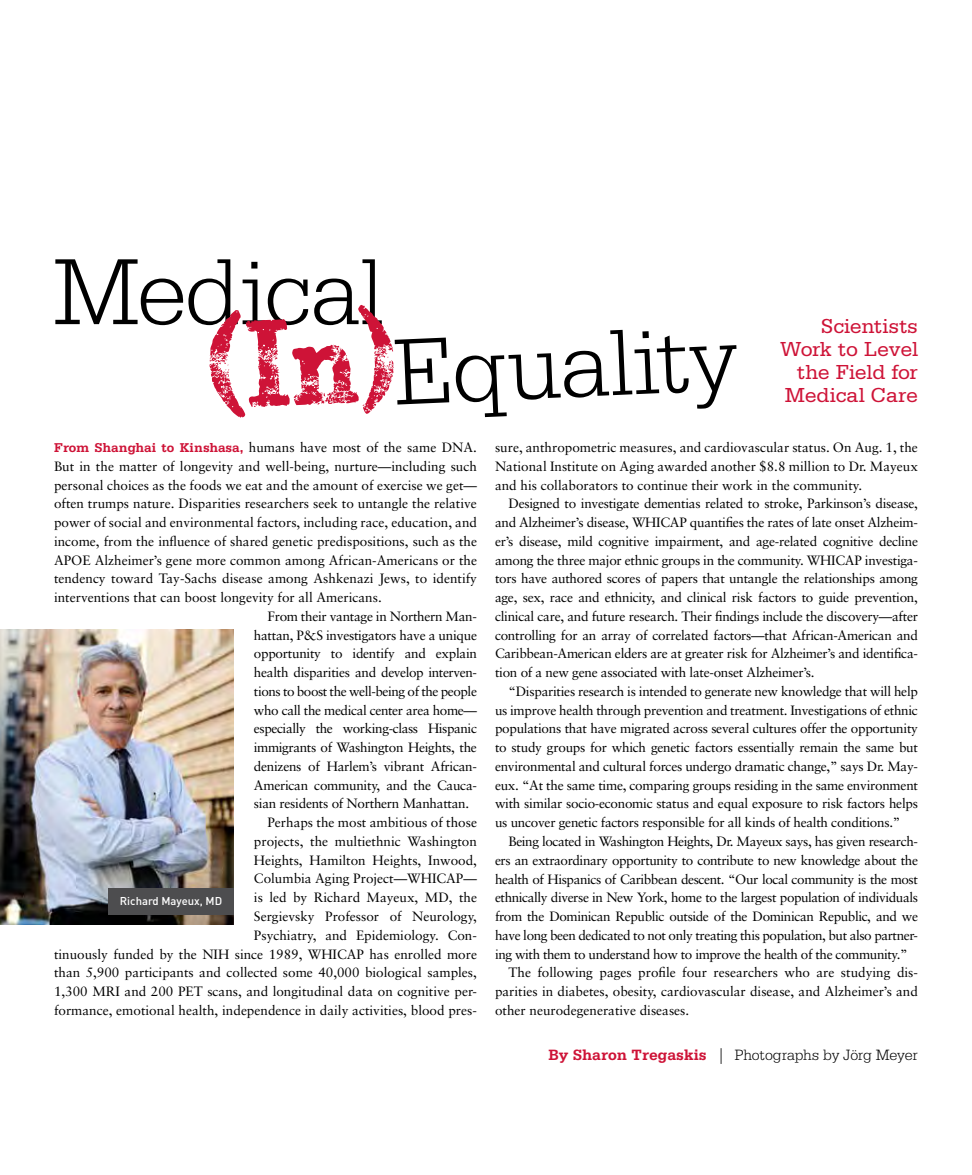
<style>
.page{position:relative;width:972px;height:1175px;background:#fff}
.page>*{position:absolute;margin:0;border:0;box-sizing:border-box;transform-origin:0 0}
.t1{font:300 99px "Serifa";letter-spacing:-.015em;color:#000}
.t2{font:21.45px/23px "Serifa";letter-spacing:-.01em;color:#ce1337;text-align:right}
.t3{font:300 15.75px "Serifa";letter-spacing:-.01em;color:#000}
.t4{font:13.5px/18.8px "Sabon";color:#000;text-align:justify}
.t5{font:13.5px "Sabon";letter-spacing:-.03em;color:#000}
.t6{font:13.5px "Sabon";letter-spacing:-.02em;color:#000}
.t7{font:500 11.25px "DIN";color:#fff}
.s1{font-family:"Serifa";font-weight:700;color:#ce1337}
.s2{font-weight:700;color:#ce1337}
</style>
<div class="page">
<svg style="left:209px;top:305px;width:185px;height:112px"></svg>
<img style="left:0;top:629px;width:234px;height:295px">
<div style="left:108px;top:887px;width:126px;height:27px;background:#4d4d4f"></div>
<h1 class="t1" style="left:52px;top:236px;width:332px">Medical</h1>
<h1 class="t1" style="left:391px;top:319px;width:346px;rotate:-3deg">Equality</h1>
<h2 class="t2" style="left:780px;top:315px;width:139px">Scientists<br>Work to Level the Field for<br>Medical Care</h2>
<p class="t4" style="left:54px;top:438px;width:425px"><span class="s1">From Shanghai to Kinshasa,</span> humans have most of the same DNA.</p>
<p class="t4" style="left:54px;top:456px;width:425px">But in the matter of longevity and well-being, nurture—including such</p>
<p class="t4" style="left:54px;top:475px;width:425px">personal choices as the foods we eat and the amount of exercise we get—</p>
<p class="t4" style="left:54px;top:494px;width:424px">often trumps nature. Disparities researchers seek to untangle the relative</p>
<p class="t4" style="left:54px;top:513px;width:425px">power of social and environmental factors, including race, education, and</p>
<p class="t4" style="left:54px;top:531px;width:425px">income, from the influence of shared genetic predispositions, such as the</p>
<p class="t4" style="left:54px;top:550px;width:425px">APOE Alzheimer’s gene more common among African-Americans or the</p>
<p class="t4" style="left:54px;top:569px;width:425px">tendency toward Tay-Sachs disease among Ashkenazi Jews, to identify</p>
<p class="t4" style="left:54px;top:588px;width:329px">interventions that can boost longevity for all Americans.</p>
<p class="t6" style="left:267px;top:608px;width:211px">From their vantage in Northern Man-</p>
<p class="t6" style="left:254px;top:627px;width:225px">hattan, P&amp;S investigators have a unique</p>
<p class="t6" style="left:254px;top:645px;width:225px">opportunity to identify and explain</p>
<p class="t6" style="left:254px;top:664px;width:225px">health disparities and develop interven-</p>
<p class="t5" style="left:254px;top:683px;width:225px">tions to boost the well-being of the people</p>
<p class="t5" style="left:254px;top:702px;width:225px">who call the medical center area home—</p>
<p class="t5" style="left:254px;top:720px;width:225px">especially the working-class Hispanic</p>
<p class="t6" style="left:254px;top:739px;width:225px">immigrants of Washington Heights, the</p>
<p class="t6" style="left:254px;top:758px;width:225px">denizens of Harlem’s vibrant African-</p>
<p class="t6" style="left:254px;top:777px;width:225px">American community, and the Cauca-</p>
<p class="t6" style="left:254px;top:795px;width:217px">sian residents of Northern Manhattan.</p>
<p class="t4" style="left:267px;top:813px;width:211px">Perhaps the most ambitious of those</p>
<p class="t4" style="left:254px;top:831px;width:225px">projects, the multiethnic Washington</p>
<p class="t4" style="left:254px;top:850px;width:225px">Heights, Hamilton Heights, Inwood,</p>
<p class="t4" style="left:254px;top:869px;width:225px">Columbia Aging Project—WHICAP—</p>
<p class="t4" style="left:254px;top:888px;width:225px">is led by Richard Mayeux, MD, the</p>
<p class="t4" style="left:254px;top:906px;width:225px">Sergievsky Professor of Neurology,</p>
<p class="t4" style="left:254px;top:925px;width:225px">Psychiatry, and Epidemiology. Con-</p>
<p class="t4" style="left:54px;top:944px;width:425px">tinuously funded by the NIH since 1989, WHICAP has enrolled more</p>
<p class="t4" style="left:54px;top:963px;width:424px">than 5,900 participants and collected some 40,000 biological samples,</p>
<p class="t4" style="left:54px;top:981px;width:424px">1,300 MRI and 200 PET scans, and longitudinal data on cognitive per-</p>
<p class="t4" style="left:54px;top:1000px;width:424px">formance, emotional health, independence in daily activities, blood pres-</p>
<p class="t7" style="left:120px;top:894px;width:104px">Richard Mayeux, MD</p>
<p class="t4" style="left:495px;top:438px;width:424px">sure, anthropometric measures, and cardiovascular status. On Aug. 1, the National Institute on Aging awarded another $8.8 million to Dr. Mayeux and his collaborators to continue their work in the community.</p>
<p class="t4" style="left:495px;top:494px;width:425px;text-indent:14px">Designed to investigate dementias related to stroke, Parkinson’s disease, and Alzheimer’s disease, WHICAP quantifies the rates of late onset Alzheim&shy;er’s disease, mild cognitive impairment, and age-related cognitive decline among the three major ethnic groups in the community. WHICAP investiga&shy;tors have authored scores of papers that untangle the relationships among age, sex, race and ethnicity, and clinical risk factors to guide prevention, clinical care, and future research. Their findings include the discovery—after controlling for an array of correlated factors—that African-American and Caribbean-American elders are at greater risk for Alzheimer’s and identifica&shy;tion of a new gene associated with late-onset Alzheimer’s.</p>
<p class="t4" style="left:495px;top:681px;width:425px;text-indent:14px">“Disparities research is intended to generate new knowledge that will help us improve health through prevention and treatment. Investigations of ethnic populations that have migrated across several cultures offer the opportunity to study groups for which genetic factors essentially remain the same but environmental and cultural forces undergo dramatic change,” says Dr. May&shy;eux. “At the same time, comparing groups residing in the same environment with similar socio-economic status and equal exposure to risk factors helps us uncover genetic factors responsible for all kinds of health conditions.”</p>
<p class="t5" style="left:509px;top:833px;width:411px">Being located in Washington Heights, Dr. Mayeux says, has given research-</p>
<p class="t5" style="left:495px;top:852px;width:425px">ers an extraordinary opportunity to contribute to new knowledge about the</p>
<p class="t5" style="left:495px;top:870px;width:424px">health of Hispanics of Caribbean descent. “Our local community is the most</p>
<p class="t5" style="left:495px;top:889px;width:425px">ethnically diverse in New York, home to the largest population of individuals</p>
<p class="t5" style="left:495px;top:908px;width:424px">from the Dominican Republic outside of the Dominican Republic, and we</p>
<p class="t5" style="left:495px;top:927px;width:424px">have long been dedicated to not only treating this population, but also partner-</p>
<p class="t5" style="left:495px;top:945px;width:414px">ing with them to understand how to improve the health of the community.”</p>
<p class="t4" style="left:509px;top:963px;width:411px">The following pages profile four researchers who are studying dis-</p>
<p class="t4" style="left:495px;top:981px;width:424px">parities in diabetes, obesity, cardiovascular disease, and Alzheimer’s and</p>
<p class="t4" style="left:495px;top:1000px;width:196px">other neurodegenerative diseases.</p>
<p class="t3" style="left:548px;top:1046px;width:371px"><span class="s2">By Sharon Tregaskis</span> | Photographs by Jörg Meyer</p>
</div>
